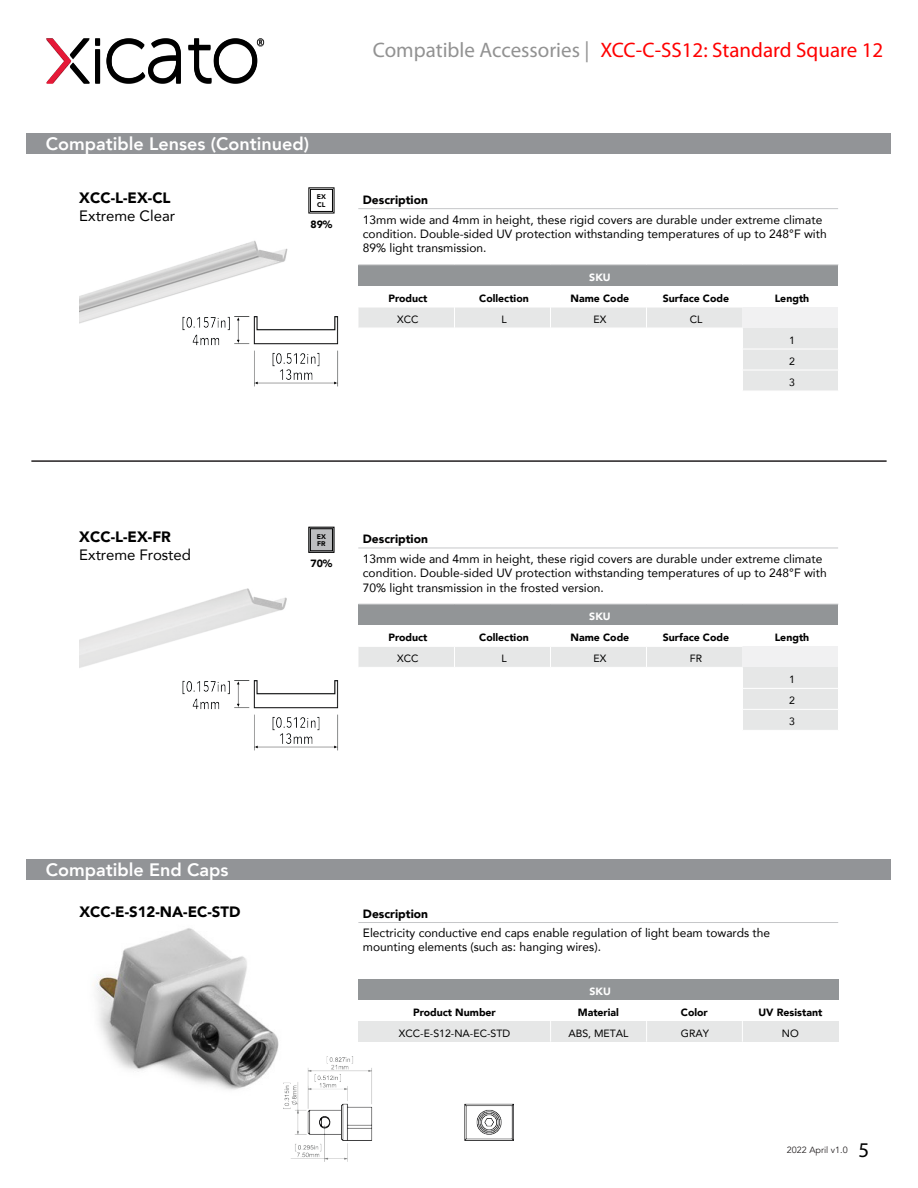
<style>
.page{position:relative;width:918px;height:1188px;background:#fff}
.page>*{position:absolute;margin:0;border:0;box-sizing:border-box;transform-origin:0 0}
.t1{font:21px "Myriad Pro";color:#f00}
.t2{font:21px "Myriad Pro";color:#000}
.t3{font:800 18px "Avenir";color:#fff}
.t4{font:900 15px "Avenir";color:#000}
.t5{font:15px "Avenir";color:#000}
.t6{font:12px/14.4px "Avenir";color:#000}
.t7{font:900 12px "Avenir";color:#000}
.t8{font:900 10.5px "Avenir";color:#000}
.t9{font:10.5px/21px "Avenir";color:#000;text-align:justify}
.t10{font:900 10.5px "Avenir";color:#fff}
.t11{font:9px "Avenir";color:#231f20}
.t12{font:900 6.75px/7.5px "Avenir";color:#000}
.s1{color:#929292}
</style>
<div class="page">
<img style="left:46px;top:38px;width:219px;height:46px">
<div style="left:27px;top:133px;width:864px;height:21px;background:#929497"></div>
<div style="left:358px;top:604px;width:480px;height:21px;background:#929597"></div>
<svg style="left:358px;top:646px;width:480px;height:84px"></svg>
<hr style="left:358px;top:667px;width:96px;height:1px;background:#fff">
<hr style="left:454px;top:667px;width:96px;height:1px;background:#fff">
<hr style="left:550px;top:667px;width:96px;height:1px;background:#fff">
<hr style="left:646px;top:667px;width:97px;height:1px;background:#fff">
<hr style="left:358px;top:604px;width:96px;height:1px;background:#c6c7c9">
<hr style="left:454px;top:604px;width:96px;height:1px;background:#c6c7c9">
<hr style="left:550px;top:604px;width:96px;height:1px;background:#c6c7c9">
<hr style="left:646px;top:604px;width:96px;height:1px;background:#c6c7c9">
<hr style="left:742px;top:604px;width:96px;height:1px;background:#c6c7c9">
<img style="left:79px;top:588px;width:208px;height:80px">
<img style="left:167px;top:656px;width:172px;height:95px">
<hr style="left:358px;top:548px;width:480px;height:1px;background:#c6c7c9">
<div style="left:309px;top:527px;width:25px;height:25px;background:#bcbdbf"></div>
<div style="left:309px;top:527px;width:25px;height:26px;border:1px solid #000"></div>
<div style="left:310px;top:528px;width:23px;height:23px;border:1px solid #000"></div>
<div style="left:358px;top:265px;width:480px;height:21px;background:#929597"></div>
<svg style="left:358px;top:307px;width:480px;height:84px"></svg>
<hr style="left:358px;top:328px;width:96px;height:1px;background:#fff">
<hr style="left:454px;top:328px;width:96px;height:1px;background:#fff">
<hr style="left:550px;top:328px;width:96px;height:1px;background:#fff">
<hr style="left:646px;top:328px;width:97px;height:1px;background:#fff">
<hr style="left:358px;top:265px;width:96px;height:1px;background:#c6c7c9">
<hr style="left:454px;top:265px;width:96px;height:1px;background:#c6c7c9">
<hr style="left:550px;top:265px;width:96px;height:1px;background:#c6c7c9">
<hr style="left:646px;top:265px;width:96px;height:1px;background:#c6c7c9">
<hr style="left:742px;top:265px;width:96px;height:1px;background:#c6c7c9">
<img style="left:79px;top:240px;width:209px;height:84px">
<hr style="left:358px;top:208px;width:480px;height:1px;background:#c6c7c9">
<div style="left:310px;top:189px;width:23px;height:23px;border:1px solid #000"></div>
<img style="left:167px;top:292px;width:172px;height:95px">
<hr style="left:31px;top:460px;width:856px;height:2px;background:#231f20">
<div style="left:359px;top:979px;width:480px;height:21px;background:#929597"></div>
<div style="left:359px;top:1021px;width:480px;height:21px;background:#e6e7e7"></div>
<svg style="left:550px;top:1021px;width:1px;height:21px"></svg>
<svg style="left:646px;top:1021px;width:1px;height:21px"></svg>
<svg style="left:742px;top:1021px;width:1px;height:21px"></svg>
<hr style="left:358px;top:922px;width:480px;height:1px;background:#c6c7c9">
<img style="left:93px;top:928px;width:266px;height:162px">
<img style="left:284px;top:1056px;width:230px;height:106px">
<div style="left:27px;top:859px;width:864px;height:21px;background:#929497"></div>
<h2 class="t3" style="left:46px;top:130px;width:265px">Compatible Lenses (Continued)</h2>
<p class="t4" style="left:79px;top:185px;width:93px">XCC-L-EX-CL</p>
<p class="t5" style="left:79px;top:203px;width:97px">Extreme Clear</p>
<p class="t12" style="left:317px;top:193px;width:11px">EX<br>CL</p>
<p class="t8" style="left:310px;top:215px;width:23px">89%</p>
<h1 class="t1" style="left:373px;top:37px;width:512px"><span class="s1">Compatible Accessories |</span> XCC-C-SS12: Standard Square 12</h1>
<p class="t7" style="left:363px;top:190px;width:67px">Description</p>
<p class="t6" style="left:363px;top:212px;width:465px">13mm wide and 4mm in height, these rigid covers are durable under extreme climate condition. Double-sided UV protection withstanding temperatures of up to 248°F with<br>89% light transmission.</p>
<p class="t10" style="left:589px;top:268px;width:23px">SKU</p>
<p class="t8" style="left:388px;top:289px;width:41px">Product</p>
<p class="t8" style="left:479px;top:289px;width:51px">Collection</p>
<p class="t8" style="left:571px;top:289px;width:60px">Name Code</p>
<p class="t8" style="left:663px;top:289px;width:68px">Surface Code</p>
<p class="t8" style="left:775px;top:289px;width:36px">Length</p>
<p class="t9" style="left:397px;top:308px;width:23px">XCC</p>
<p class="t9" style="left:501px;top:308px;width:7px">L</p>
<p class="t9" style="left:594px;top:308px;width:14px">EX</p>
<p class="t9" style="left:690px;top:308px;width:14px">CL</p>
<p class="t9" style="left:789px;top:329px;width:7px">1<br>2<br>3</p>
<p class="t4" style="left:79px;top:524px;width:93px">XCC-L-EX-FR</p>
<p class="t5" style="left:79px;top:543px;width:113px">Extreme Frosted</p>
<h2 class="t3" style="left:46px;top:855px;width:184px">Compatible End Caps</h2>
<p class="t4" style="left:79px;top:898px;width:163px">XCC-E-S12-NA-EC-STD</p>
<p class="t12" style="left:317px;top:532px;width:11px">EX<br>FR</p>
<p class="t8" style="left:310px;top:555px;width:23px">70%</p>
<p class="t7" style="left:363px;top:529px;width:67px">Description</p>
<p class="t6" style="left:363px;top:551px;width:465px">13mm wide and 4mm in height, these rigid covers are durable under extreme climate condition. Double-sided UV protection withstanding temperatures of up to 248°F with<br>70% light transmission in the frosted version.</p>
<p class="t10" style="left:589px;top:607px;width:23px">SKU</p>
<p class="t8" style="left:388px;top:628px;width:41px">Product</p>
<p class="t8" style="left:479px;top:628px;width:51px">Collection</p>
<p class="t8" style="left:571px;top:628px;width:60px">Name Code</p>
<p class="t8" style="left:663px;top:628px;width:68px">Surface Code</p>
<p class="t8" style="left:775px;top:628px;width:36px">Length</p>
<p class="t9" style="left:397px;top:648px;width:23px">XCC</p>
<p class="t9" style="left:501px;top:648px;width:7px">L</p>
<p class="t9" style="left:594px;top:648px;width:14px">EX</p>
<p class="t9" style="left:690px;top:648px;width:14px">FR</p>
<p class="t9" style="left:789px;top:669px;width:7px">1<br>2<br>3</p>
<p class="t7" style="left:363px;top:904px;width:67px">Description</p>
<p class="t6" style="left:363px;top:925px;width:409px">Electricity conductive end caps enable regulation of light beam towards the mounting elements (such as: hanging wires).</p>
<p class="t10" style="left:589px;top:982px;width:23px">SKU</p>
<p class="t8" style="left:413px;top:1003px;width:84px">Product Number</p>
<p class="t8" style="left:578px;top:1003px;width:43px">Material</p>
<p class="t8" style="left:681px;top:1003px;width:29px">Color</p>
<p class="t8" style="left:759px;top:1003px;width:65px">UV Resistant</p>
<p class="t9" style="left:399px;top:1022px;width:113px">XCC-E-S12-NA-EC-STD</p>
<p class="t9" style="left:568px;top:1022px;width:62px">ABS, METAL</p>
<p class="t9" style="left:681px;top:1022px;width:30px">GRAY</p>
<p class="t9" style="left:782px;top:1022px;width:18px">NO</p>
<p class="t11" style="left:787px;top:1145px;width:62px">2022 April v1.0</p>
<h1 class="t2" style="left:858px;top:1137px;width:12px">5</h1>
</div>
